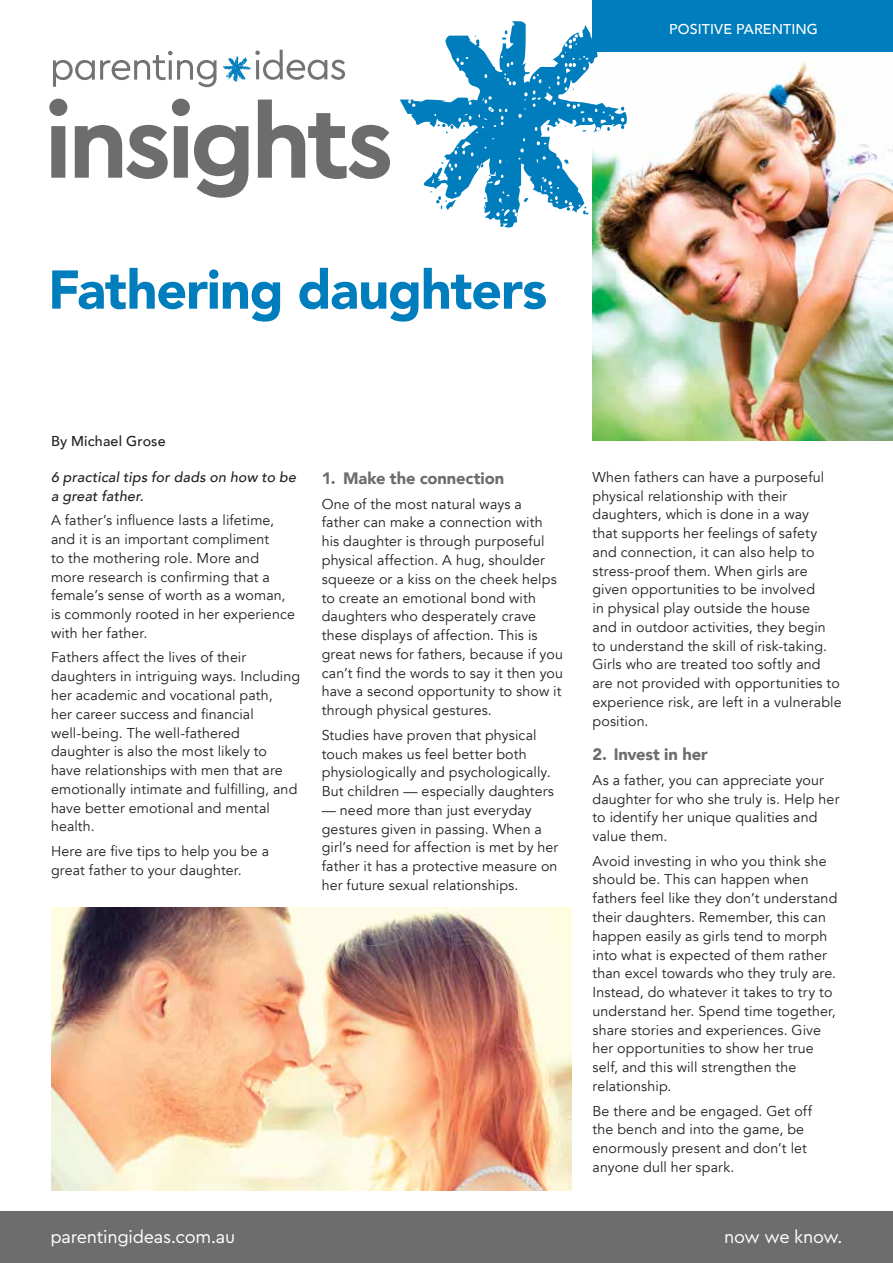
<style>
.page{position:relative;width:893px;height:1263px;background:#fff}
.page>*{position:absolute;margin:0;border:0;box-sizing:border-box;transform-origin:0 0}
.t1{font:900 54px "Avenir";letter-spacing:-.02em;color:#007dbc}
.t2{font:18px "Cera Basic";letter-spacing:-.015em;color:#fff}
.t3{font:900 16.5px "Avenir";letter-spacing:-.005em;color:#6c6d6c}
.t4{font:14.25px/18.8px "Avenir";letter-spacing:.01em;color:#231f20}
.t5{font:italic 500 14.25px/18.8px "Avenir";letter-spacing:.015em;color:#231f20}
.t6{font:500 14.25px "Avenir";letter-spacing:.01em;color:#fff}
.t7{font:500 14.25px "Avenir";letter-spacing:.01em;color:#231f20}
</style>
<div class="page">
<div style="left:0;top:1212px;width:893px;height:51px;background:#6c6d6c"></div>
<svg style="left:53px;top:51px;width:163px;height:36px"></svg>
<svg style="left:223px;top:50px;width:122px;height:32px"></svg>
<img style="left:592px;top:51px;width:301px;height:389px">
<svg style="left:49px;top:99px;width:341px;height:99px"></svg>
<svg style="left:400px;top:21px;width:227px;height:206px"></svg>
<div style="left:592px;top:0;width:301px;height:51px;background:#007dbc"></div>
<img style="left:51px;top:908px;width:520px;height:283px">
<p class="t6" style="left:669px;top:17px;width:150px">POSITIVE PARENTING</p>
<h1 class="t1" style="left:48px;top:244px;width:501px">Fathering daughters</h1>
<p class="t7" style="left:51px;top:428px;width:116px">By Michael Grose</p>
<p class="t5" style="left:51px;top:468px;width:246px">6 practical tips for dads on how to be a great father.</p>
<p class="t4" style="left:51px;top:511px;width:245px">A father’s influence lasts a lifetime, and it is an important compliment<br>to the mothering role. More and more research is confirming that a female’s sense of worth as a woman, is commonly rooted in her experience with her father.</p>
<p class="t4" style="left:51px;top:648px;width:251px">Fathers affect the lives of their daughters in intriguing ways. Including her academic and vocational path,<br>her career success and financial well-being. The well-fathered daughter is also the most likely to have relationships with men that are emotionally intimate and fulfilling, and have better emotional and mental health.</p>
<p class="t4" style="left:51px;top:842px;width:220px">Here are five tips to help you be a great father to your daughter.</p>
<p class="t3" style="left:322px;top:464px;width:184px">1. Make the connection</p>
<p class="t4" style="left:322px;top:495px;width:243px">One of the most natural ways a father can make a connection with his daughter is through purposeful physical affection. A hug, shoulder squeeze or a kiss on the cheek helps to create an emotional bond with daughters who desperately crave these displays of affection. This is great news for fathers, because if you can’t find the words to say it then you have a second opportunity to show it through physical gestures.</p>
<p class="t4" style="left:322px;top:726px;width:234px">Studies have proven that physical touch makes us feel better both physiologically and psychologically.<br>But children — especially daughters</p>
<p class="t4" style="left:322px;top:801px;width:238px">— need more than just everyday gestures given in passing. When a girl’s need for affection is met by her father it has a protective measure on her future sexual relationships.</p>
<p class="t4" style="left:592px;top:468px;width:251px">When fathers can have a purposeful physical relationship with their daughters, which is done in a way<br>that supports her feelings of safety and connection, it can also help to stress-proof them. When girls are given opportunities to be involved<br>in physical play outside the house<br>and in outdoor activities, they begin to understand the skill of risk-taking.<br>Girls who are treated too softly and are not provided with opportunities to experience risk, are left in a vulnerable position.</p>
<p class="t3" style="left:592px;top:740px;width:117px">2. Invest in her</p>
<p class="t4" style="left:592px;top:771px;width:248px">As a father, you can appreciate your daughter for who she truly is. Help her to identify her unique qualities and value them.</p>
<p class="t4" style="left:592px;top:852px;width:246px">Avoid investing in who you think she should be. This can happen when fathers feel like they don’t understand their daughters. Remember, this can happen easily as girls tend to morph into what is expected of them rather than excel towards who they truly are.<br>Instead, do whatever it takes to try to understand her. Spend time together, share stories and experiences. Give her opportunities to show her true self, and this will strengthen the relationship.</p>
<p class="t4" style="left:592px;top:1101px;width:221px">Be there and be engaged. Get off the bench and into the game, be enormously present and don’t let anyone dull her spark.</p>
<p class="t2" style="left:50px;top:1226px;width:186px">parentingideas.com.au</p>
<p class="t2" style="left:724px;top:1226px;width:120px">now we know.</p>
</div>
